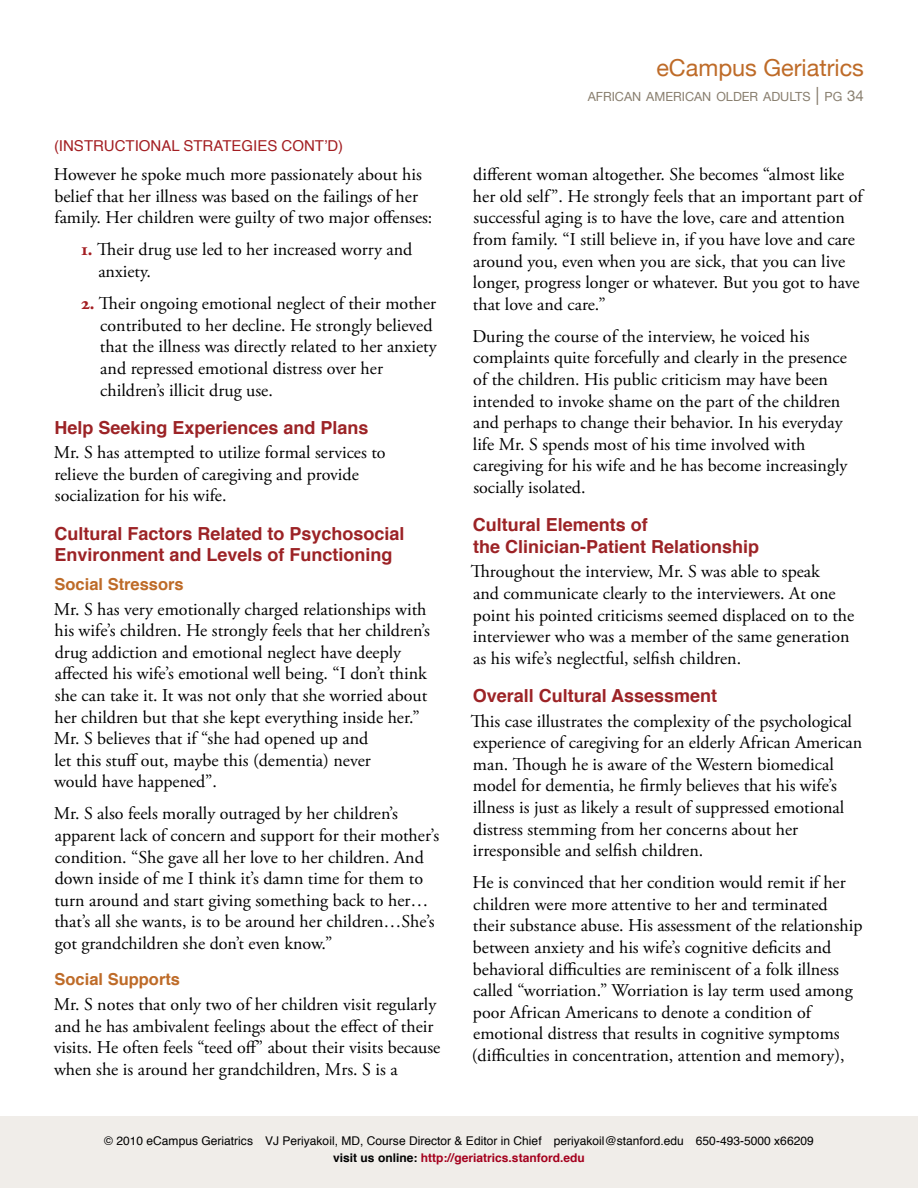
<style>
.page{position:relative;width:918px;height:1188px;background:#fff}
.page>*{position:absolute;margin:0;border:0;box-sizing:border-box;transform-origin:0 0}
.t1{font:23.4px "Helvetica Neue";color:#be6b28}
.t2{font:18px/21.6px "Adobe Garamond Pro";color:#000}
.t3{font:700 18px/21.6px "Helvetica";color:#9c2326}
.t4{font:700 16.5px "Helvetica";color:#be6b28}
.t5{font:15px "Helvetica";color:#a31e22}
.t6{font:12.6px "Helvetica Neue";color:#887e6e}
.t7{font:12px/17.4px "Helvetica";color:#000;text-align:center}
.s1{font-weight:700;color:#a31e22}
.s2{font-size:18px}
.s3{font-size:15px}
.s4{font-weight:700}
.s5{font-weight:700;color:#a4001d}
</style>
<div class="page">
<div style="left:0;top:1116px;width:918px;height:72px;background:#f0ede9"></div>
<p class="t5" style="left:54px;top:134px;width:16px">(instructional</p>
<p class="t5" style="left:183px;top:134px;width:11px">strategies</p>
<p class="t5" style="left:282px;top:134px;width:63px">CONT’D)</p>
<p class="t2" style="left:54px;top:164px;width:380px">However he spoke much more passionately about his belief that her illness was based on the failings of her family. Her children were guilty of two major offenses:</p>
<p class="t2" style="left:98px;top:240px;width:316px;text-indent:-17px"><span class="s1">1.</span> Their drug use led to her increased worry and anxiety.</p>
<p class="t2" style="left:100px;top:293px;width:338px;text-indent:-19px"><span class="s1">2.</span> Their ongoing emotional neglect of their mother contributed to her decline. He strongly believed that the illness was directly related to her anxiety and repressed emotional distress over her children’s illicit drug use.</p>
<p class="t3" style="left:54px;top:417px;width:316px">Help Seeking Experiences and Plans</p>
<p class="t2" style="left:54px;top:442px;width:333px">Mr. S has attempted to utilize formal services to relieve the burden of caregiving and provide socialization for his wife.</p>
<p class="t3" style="left:54px;top:523px;width:352px">Cultural Factors Related to Psychosocial<br>Environment and Levels of Functioning</p>
<p class="t4" style="left:55px;top:571px;width:131px">Social Stressors</p>
<p class="t2" style="left:54px;top:599px;width:378px">Mr. S has very emotionally charged relationships with his wife’s children. He strongly feels that her children’s drug addiction and emotional neglect have deeply affected his wife’s emotional well being. “I don’t think she can take it. It was not only that she worried about her children but that she kept everything inside her.” Mr. S believes that if “she had opened up and<br>let this stuff out, maybe this (dementia) never<br>would have happened”.</p>
<p class="t2" style="left:54px;top:804px;width:387px">Mr. S also feels morally outraged by her children’s apparent lack of concern and support for their mother’s condition. “She gave all her love to her children. And down inside of me I think it’s damn time for them to turn around and start giving something back to her… that’s all she wants, is to be around her children…She’s got grandchildren she don’t even know.”</p>
<p class="t4" style="left:55px;top:966px;width:127px">Social Supports</p>
<p class="t2" style="left:54px;top:994px;width:388px">Mr. S notes that only two of her children visit regularly and he has ambivalent feelings about the effect of their visits. He often feels “teed off” about their visits because when she is around her grandchildren, Mrs. S is a</p>
<p class="t1" style="left:656px;top:54px;width:209px">eCampus Geriatrics</p>
<p class="t6" style="left:588px;top:89px;width:278px">AFRICAN AMERICAN OLDER ADULTS <span class="s2">|</span> PG <span class="s3">34</span></p>
<p class="t2" style="left:473px;top:164px;width:391px">different woman altogether. She becomes “almost like her old self”. He strongly feels that an important part of successful aging is to have the love, care and attention from family. “I still believe in, if you have love and care around you, even when you are sick, that you can live longer, progress longer or whatever. But you got to have that love and care.”</p>
<p class="t2" style="left:472px;top:326px;width:377px">During the course of the interview, he voiced his complaints quite forcefully and clearly in the presence of the children. His public criticism may have been intended to invoke shame on the part of the children and perhaps to change their behavior. In his everyday life Mr. S spends most of his time involved with caregiving for his wife and he has become increasingly socially isolated.</p>
<p class="t3" style="left:473px;top:514px;width:288px">Cultural Elements of<br>the Clinician-Patient Relationship</p>
<p class="t2" style="left:471px;top:562px;width:385px">Throughout the interview, Mr. S was able to speak<br>and communicate clearly to the interviewers. At one point his pointed criticisms seemed displaced on to the interviewer who was a member of the same generation as his wife’s neglectful, selfish children.</p>
<p class="t3" style="left:473px;top:685px;width:246px">Overall Cultural Assessment</p>
<p class="t2" style="left:471px;top:711px;width:393px">This case illustrates the complexity of the psychological experience of caregiving for an elderly African American man. Though he is aware of the Western biomedical model for dementia, he firmly believes that his wife’s illness is just as likely a result of suppressed emotional distress stemming from her concerns about her irresponsible and selfish children.</p>
<p class="t2" style="left:472px;top:872px;width:392px">He is convinced that her condition would remit if her children were more attentive to her and terminated their substance abuse. His assessment of the relationship between anxiety and his wife’s cognitive deficits and behavioral difficulties are reminiscent of a folk illness called “worriation.” Worriation is lay term used among poor African Americans to denote a condition of emotional distress that results in cognitive symptoms (difficulties in concentration, attention and memory),</p>
<p class="t7" style="left:104px;top:1132px;width:711px">© 2010 eCampus Geriatrics VJ Periyakoil, MD, Course Director &amp; Editor in Chief periyakoil@stanford.edu 650-493-5000 x66209 <span class="s4">visit us online:</span> <span class="s5">http://geriatrics.stanford.edu</span></p>
</div>
